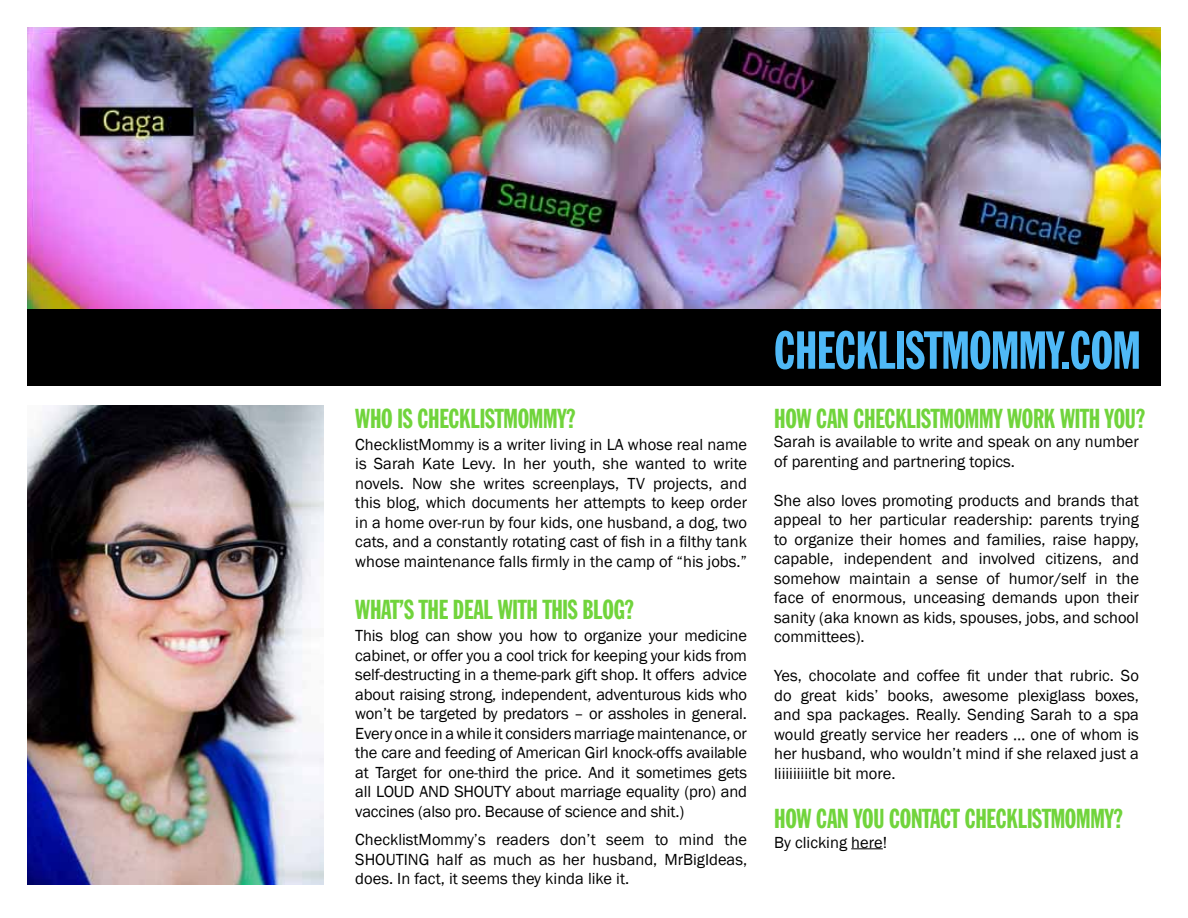
<style>
.page{position:relative;width:1188px;height:918px;background:#fff}
.page>*{position:absolute;margin:0;border:0;box-sizing:border-box;transform-origin:0 0}
.t1{font:52.5px "Franklin Gothic Extra Cond";letter-spacing:-.01em;color:#4fb9f7}
.t2{font:27px "Franklin Gothic Extra Cond";letter-spacing:-.01em;color:#71d43c}
.t3{font:16.5px/19.5px "Franklin Gothic";color:#000;text-align:justify}
</style>
<div class="page">
<img style="left:27px;top:405px;width:297px;height:480px">
<hr style="left:851px;top:848px;width:32px;height:1px;background:#000">
<img style="left:27px;top:27px;width:1134px;height:282px">
<div style="left:27px;top:309px;width:1134px;height:77px;background:#000"></div>
<h2 class="t2" style="left:355px;top:404px;width:222px">WHO IS CHECKLISTMOMMY?</h2>
<p class="t3" style="left:355px;top:435px;width:393px">ChecklistMommy is a writer living in LA whose real name is Sarah Kate Levy. In her youth, she wanted to write novels. Now she writes screenplays, TV projects, and this blog, which documents her attempts to keep order in a home over-run by four kids, one husband, a dog, two cats, and a constantly rotating cast of fish in a filthy tank whose maintenance falls firmly in the camp of “his jobs.”</p>
<h2 class="t2" style="left:355px;top:595px;width:280px">WHAT’S THE DEAL WITH THIS BLOG?</h2>
<p class="t3" style="left:355px;top:626px;width:393px">This blog can show you how to organize your medicine cabinet, or offer you a cool trick for keeping your kids from self-destructing in a theme-park gift shop. It offers advice about raising strong, independent, adventurous kids who won’t be targeted by predators – or assholes in general.<br>Every once in a while it considers marriage maintenance, or the care and feeding of American Girl knock-offs available at Target for one-third the price. And it sometimes gets all LOUD AND SHOUTY about marriage equality (pro) and vaccines (also pro. Because of science and shit.)</p>
<p class="t3" style="left:355px;top:830px;width:393px">ChecklistMommy’s readers don’t seem to mind the SHOUTING half as much as her husband, MrBigIdeas, does. In fact, it seems they kinda like it.</p>
<h1 class="t1" style="left:774px;top:322px;width:368px">CHECKLISTMOMMY.COM</h1>
<h2 class="t2" style="left:774px;top:404px;width:101px">HOW CAN CHECKLIST</h2>
<h2 class="t2" style="left:940px;top:404px;width:28px">MOMMY</h2>
<h2 class="t2" style="left:1007px;top:404px;width:64px">WORKWITH</h2>
<h2 class="t2" style="left:1105px;top:404px;width:42px">YOU?</h2>
<p class="t3" style="left:774px;top:432px;width:366px">Sarah is available to write and speak on any number of parenting and partnering topics.</p>
<p class="t3" style="left:774px;top:491px;width:366px">She also loves promoting products and brands that appeal to her particular readership: parents trying to organize their homes and families, raise happy, capable, independent and involved citizens, and somehow maintain a sense of humor/self in the face of enormous, unceasing demands upon their sanity (aka known as kids, spouses, jobs, and school committees).</p>
<p class="t3" style="left:774px;top:666px;width:366px">Yes, chocolate and coffee fit under that rubric. So do great kids’ books, awesome plexiglass boxes, and spa packages. Really. Sending Sarah to a spa would greatly service her readers … one of whom is her husband, who wouldn’t mind if she relaxed just a liiiiiiiiitle bit more.</p>
<h2 class="t2" style="left:774px;top:804px;width:212px">HOW CAN YOU CONTACT CHECKLIST</h2>
<h2 class="t2" style="left:1051px;top:804px;width:28px">MOMMY</h2>
<h2 class="t2" style="left:1113px;top:804px;width:11px">?</h2>
<p class="t3" style="left:774px;top:833px;width:115px">By clicking here!</p>
</div>
